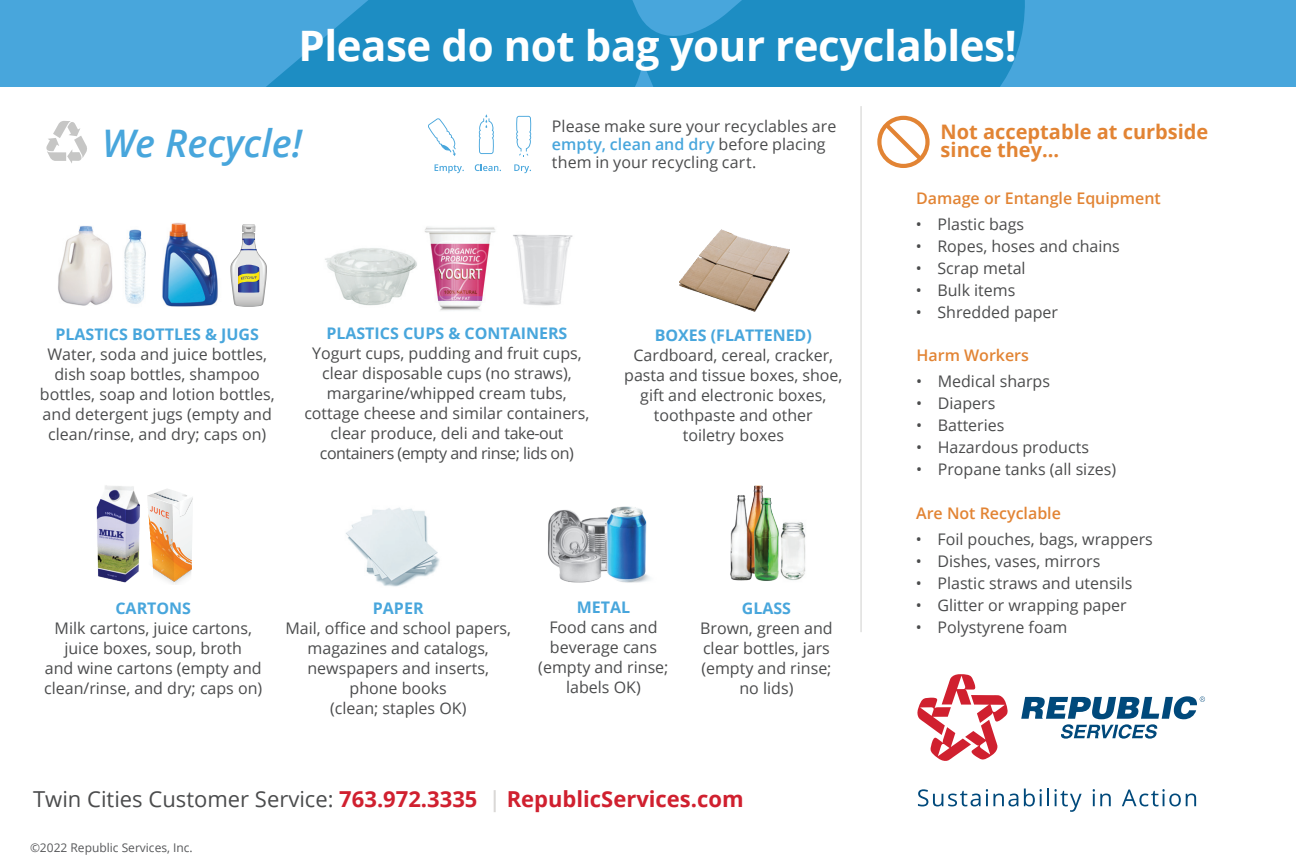
<style>
.page{position:relative;width:1296px;height:864px;background:#fff}
.page>*{position:absolute;margin:0;border:0;box-sizing:border-box;transform-origin:0 0}
.t1{font:700 42px "Open Sans";letter-spacing:-.01em;color:#fff}
.t2{font:italic 600 38px "Open Sans";color:#48a6dc}
.t3{font:700 22px "Open Sans";color:#d0202f}
.t4{font:700 20px/18px "Open Sans";color:#e28434}
.t5{font:16px/20px "Open Sans";color:#4b4c4d;text-align:center}
.t6{font:700 16px "Open Sans";color:#48a6dc}
.t7{font:600 16px "Open Sans";color:#e28434}
.t8{font:12px "Open Sans";color:#57585a}
.s1{font-weight:600;color:#48a6dc}
.s2{font-weight:400;color:#4b4c4d}
.s3{font-weight:600;color:#d9d7d5}
</style>
<div class="page">
<div style="left:0;top:0;width:1296px;height:86px;background:#48a6dc"></div>
<svg style="left:267px;top:0;width:758px;height:86px;background:#2290c6"></svg>
<svg style="left:147px;top:489px;width:46px;height:96px"></svg>
<img style="left:96px;top:485px;width:44px;height:98px">
<hr style="left:860px;top:106px;width:2px;height:526px;background:#dfdfde">
<img style="left:784px;top:522px;width:22px;height:59px">
<img style="left:162px;top:223px;width:56px;height:84px">
<img style="left:58px;top:226px;width:54px;height:80px">
<svg style="left:230px;top:224px;width:37px;height:83px"></svg>
<img style="left:325px;top:248px;width:92px;height:58px">
<svg style="left:46px;top:121px;width:41px;height:42px"></svg>
<img style="left:424px;top:226px;width:71px;height:85px">
<img style="left:679px;top:230px;width:111px;height:81px">
<img style="left:547px;top:510px;width:56px;height:73px">
<img style="left:603px;top:506px;width:47px;height:77px">
<img style="left:346px;top:507px;width:94px;height:80px">
<img style="left:730px;top:485px;width:54px;height:96px">
<img style="left:513px;top:234px;width:60px;height:72px">
<svg style="left:435px;top:164px;width:29px;height:9px"></svg>
<svg style="left:475px;top:164px;width:26px;height:7px"></svg>
<svg style="left:514px;top:164px;width:17px;height:9px"></svg>
<svg style="left:516px;top:116px;width:15px;height:41px"></svg>
<svg style="left:479px;top:114px;width:15px;height:40px"></svg>
<svg style="left:428px;top:118px;width:28px;height:38px"></svg>
<img style="left:124px;top:229px;width:22px;height:75px">
<svg style="left:918px;top:789px;width:100px;height:17px"></svg>
<svg style="left:1024px;top:789px;width:58px;height:23px"></svg>
<svg style="left:1093px;top:789px;width:18px;height:17px"></svg>
<svg style="left:1122px;top:789px;width:74px;height:17px"></svg>
<svg style="left:917px;top:674px;width:91px;height:87px"></svg>
<svg style="left:1021px;top:696px;width:184px;height:43px"></svg>
<svg style="left:877px;top:116px;width:53px;height:52px"></svg>
<h1 class="t1" style="left:299px;top:16px;width:720px">Please do not bag your recyclables!</h1>
<h2 class="t2" style="left:102px;top:117px;width:202px">We Recycle!</h2>
<p class="t5" style="left:552px;top:116px;width:286px;line-height:18.4px;text-align:left">Please make sure your recyclables are <span class="s1">empty, clean and dry</span> before placing them in your recycling cart.</p>
<p class="t6" style="left:55px;top:323px;width:205px">PLASTICS BOTTLES &amp; JUGS</p>
<p class="t5" style="left:40px;top:344px;width:236px">Water, soda and juice bottles, dish soap bottles, shampoo bottles, soap and lotion bottles, and detergent jugs (empty and clean/rinse, and dry; caps on)</p>
<p class="t6" style="left:326px;top:322px;width:243px">PLASTICS CUPS &amp; CONTAINERS</p>
<p class="t5" style="left:304px;top:343px;width:287px">Yogurt cups, pudding and fruit cups, clear disposable cups (no straws), margarine/whipped cream tubs, cottage cheese and similar containers, clear produce, deli and take-out containers (empty and rinse; lids on)</p>
<p class="t6" style="left:655px;top:324px;width:159px">BOXES (FLATTENED)</p>
<p class="t5" style="left:624px;top:345px;width:220px">Cardboard, cereal, cracker, pasta and tissue boxes, shoe, gift and electronic boxes, toothpaste and other<br>toiletry boxes</p>
<p class="t6" style="left:115px;top:597px;width:77px">CARTONS</p>
<p class="t5" style="left:44px;top:618px;width:220px">Milk cartons, juice cartons, juice boxes, soup, broth<br>and wine cartons (empty and clean/rinse, and dry; caps on)</p>
<p class="t6" style="left:373px;top:597px;width:52px">PAPER</p>
<p class="t5" style="left:285px;top:618px;width:227px">Mail, office and school papers, magazines and catalogs, newspapers and inserts, phone books<br>(clean; staples OK)</p>
<p class="t6" style="left:577px;top:596px;width:55px">METAL</p>
<p class="t5" style="left:538px;top:617px;width:132px">Food cans and beverage cans (empty and rinse; labels OK)</p>
<p class="t6" style="left:742px;top:597px;width:51px">GLASS</p>
<p class="t5" style="left:700px;top:618px;width:134px">Brown, green and clear bottles, jars (empty and rinse; no lids)</p>
<h3 class="t3" style="left:33px;top:784px;width:712px"><span class="s2">Twin Cities Customer Service:</span> 763.972.3335 <span class="s3">|</span> RepublicServices.com</h3>
<p class="t8" style="left:30px;top:840px;width:164px">©2022 Republic Services, Inc.</p>
<p class="t4" style="left:941px;top:122px;width:269px">Not acceptable at curbside since they...</p>
<p class="t7" style="left:916px;top:187px;width:246px">Damage or Entangle Equipment</p>
<p class="t5" style="left:916px;top:214px;width:110px">• Plastic bags</p>
<p class="t5" style="left:916px;top:236px;width:206px">• Ropes, hoses and chains</p>
<p class="t5" style="left:916px;top:258px;width:111px">• Scrap metal</p>
<p class="t5" style="left:916px;top:280px;width:101px">• Bulk items</p>
<p class="t5" style="left:916px;top:302px;width:144px">• Shredded paper</p>
<p class="t7" style="left:916px;top:344px;width:114px">Harm Workers</p>
<p class="t5" style="left:916px;top:370px;width:135px">• Medical sharps</p>
<p class="t5" style="left:916px;top:392px;width:81px">• Diapers</p>
<p class="t5" style="left:916px;top:414px;width:90px">• Batteries</p>
<p class="t5" style="left:916px;top:436px;width:174px">• Hazardous products</p>
<p class="t5" style="left:916px;top:458px;width:202px">• Propane tanks (all sizes)</p>
<p class="t7" style="left:916px;top:502px;width:146px">Are Not Recyclable</p>
<p class="t5" style="left:916px;top:528px;width:239px">• Foil pouches, bags, wrappers</p>
<p class="t5" style="left:916px;top:550px;width:186px">• Dishes, vases, mirrors</p>
<p class="t5" style="left:916px;top:572px;width:218px">• Plastic straws and utensils</p>
<p class="t5" style="left:916px;top:594px;width:212px">• Glitter or wrapping paper</p>
<p class="t5" style="left:916px;top:616px;width:153px">• Polystyrene foam</p>
</div>
